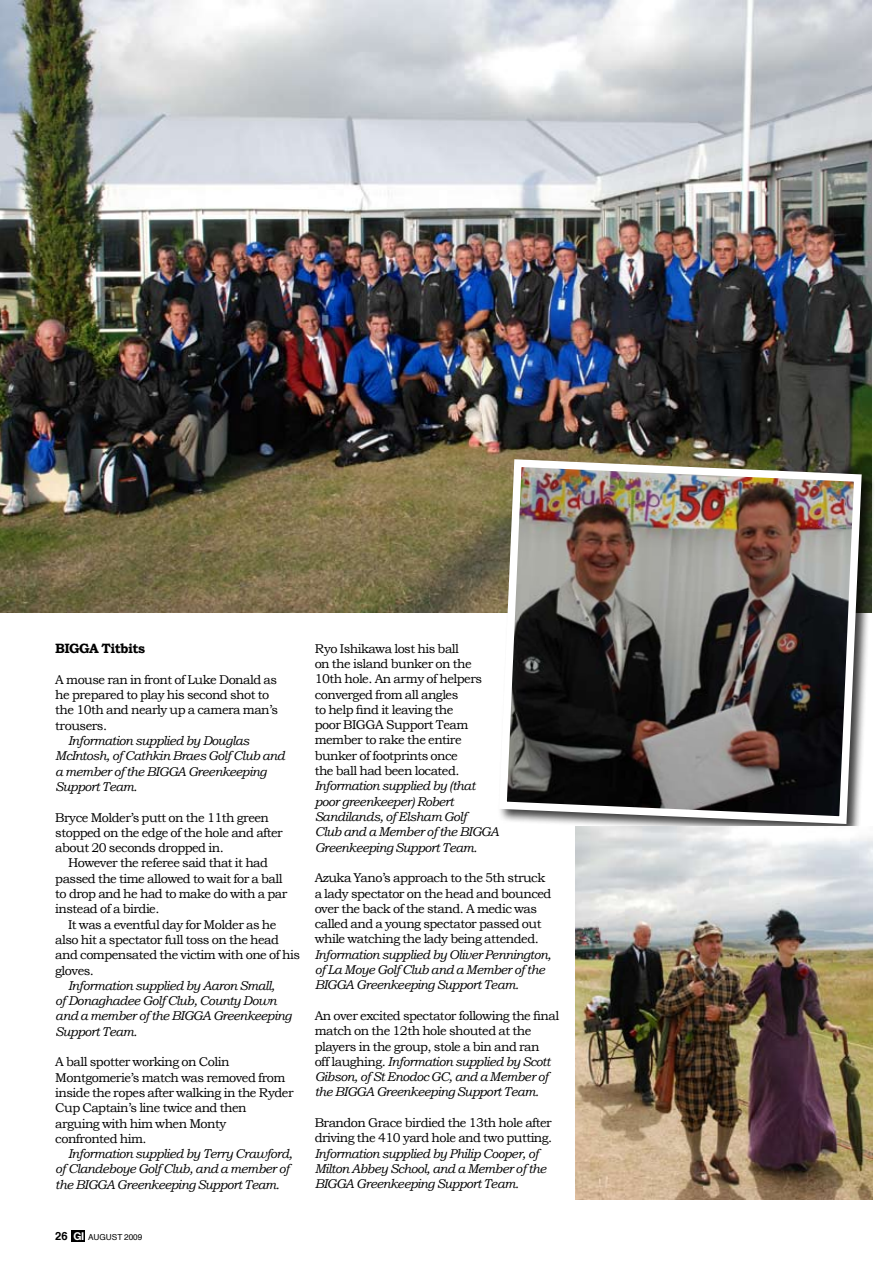
<style>
.page{position:relative;width:893px;height:1263px;background:#fff}
.page>*{position:absolute;margin:0;border:0;box-sizing:border-box;transform-origin:0 0}
.t1{font:700 13.5px "Bookman Old Style";letter-spacing:-.04em;color:#000}
.t2{font:12.75px/15.3px "Bookman Old Style";letter-spacing:-.04em;color:#000}
.t3{font:italic 12.75px/15.3px "Bookman Old Style";letter-spacing:-.04em;color:#000}
.t4{font:8.25px "Helvetica";color:#000}
.s1{font-style:italic}
.s2{font-weight:700;font-size:11.25px}
.s3{font-family:"Helvetica Neue";font-weight:700;font-size:10.8px;color:#fff}
</style>
<div class="page">
<div style="left:71px;top:1230px;width:14px;height:11px;background:#000"></div>
<img style="left:0;top:0;width:872px;height:612px">
<div style="left:497px;top:457px;width:378px;height:380px;background:#000;opacity:.75"></div>
<img style="left:495px;top:455px;width:371px;height:373px">
<img style="left:575px;top:826px;width:297px;height:373px">
<p class="t1" style="left:55px;top:640px;width:91px">BIGGA Titbits</p>
<p class="t2" style="left:55px;top:672px;width:224px">A mouse ran in front of Luke Donald as he prepared to play his second shot to the 10th and nearly up a camera man’s trousers.</p>
<p class="t3" style="left:55px;top:733px;width:231px;text-indent:13px">Information supplied by Douglas<br>McIntosh, of Cathkin Braes Golf Club and a member of the BIGGA Greenkeeping<br>Support Team.</p>
<p class="t2" style="left:55px;top:809px;width:229px">Bryce Molder’s putt on the 11th green stopped on the edge of the hole and after about 20 seconds dropped in.</p>
<p class="t2" style="left:55px;top:855px;width:234px;text-indent:13px">However the referee said that it had passed the time allowed to wait for a ball to drop and he had to make do with a par instead of a birdie.</p>
<p class="t2" style="left:55px;top:917px;width:246px;text-indent:13px">It was a eventful day for Molder as he also hit a spectator full toss on the head and compensated the victim with one of his gloves.</p>
<p class="t3" style="left:55px;top:978px;width:238px;text-indent:13px">Information supplied by Aaron Small,<br>of Donaghadee Golf Club, County Down and a member of the BIGGA Greenkeeping<br>Support Team.</p>
<p class="t2" style="left:55px;top:1054px;width:240px">A ball spotter working on Colin<br>Montgomerie’s match was removed from inside the ropes after walking in the Ryder<br>Cup Captain’s line twice and then arguing with him when Monty<br>confronted him.</p>
<p class="t3" style="left:55px;top:1146px;width:239px;text-indent:13px">Information supplied by Terry Crawford, of Clandeboye Golf Club, and a member of the BIGGA Greenkeeping Support Team.</p>
<p class="t2" style="left:315px;top:641px;width:169px">Ryo Ishikawa lost his ball<br>on the island bunker on the<br>10th hole. An army of helpers converged from all angles<br>to help find it leaving the poor BIGGA Support Team member to rake the entire bunker of footprints once<br>the ball had been located.</p>
<p class="t3" style="left:315px;top:778px;width:186px">Information supplied by (that poor greenkeeper) Robert<br>Sandilands, of Elsham Golf<br>Club and a Member of the BIGGA<br>Greenkeeping Support Team.</p>
<p class="t2" style="left:315px;top:870px;width:238px">Azuka Yano’s approach to the 5th struck a lady spectator on the head and bounced over the back of the stand. A medic was called and a young spectator passed out while watching the lady being attended.</p>
<p class="t3" style="left:315px;top:947px;width:238px">Information supplied by Oliver Pennington, of La Moye Golf Club and a Member of the<br>BIGGA Greenkeeping Support Team.</p>
<p class="t2" style="left:315px;top:1008px;width:246px">An over excited spectator following the final match on the 12th hole shouted at the players in the group, stole a bin and ran<br>off laughing. <span class="s1">Information supplied by Scott Gibson, of St Enodoc GC, and a Member of the BIGGA Greenkeeping Support Team.</span></p>
<p class="t2" style="left:315px;top:1115px;width:239px">Brandon Grace birdied the 13th hole after driving the 410 yard hole and two putting.</p>
<p class="t3" style="left:315px;top:1146px;width:233px">Information supplied by Philip Cooper, of<br>Milton Abbey School, and a Member of the<br>BIGGA Greenkeeping Support Team.</p>
<p class="t4" style="left:55px;top:1231px;width:89px"><span class="s2">26</span> <span class="s3">GI</span> AUGUST 2009</p>
</div>
